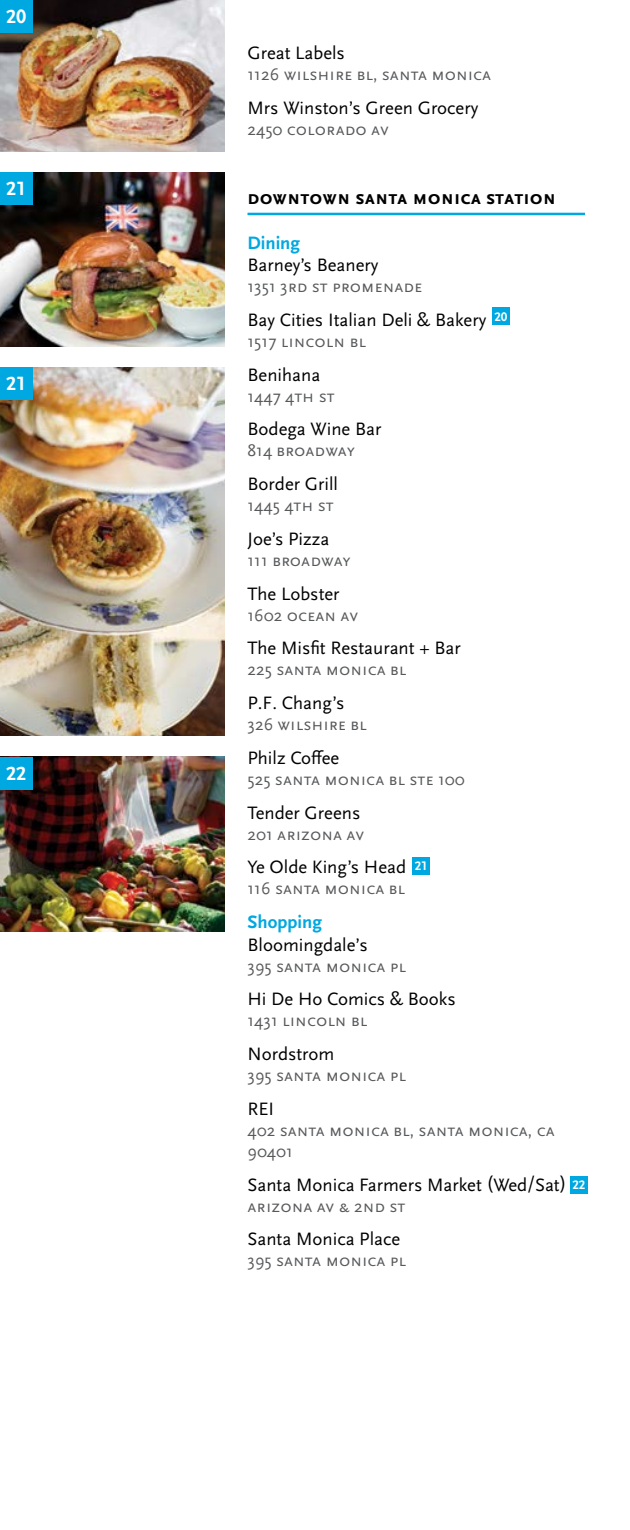
<style>
.page{position:relative;width:630px;height:1530px;background:#fff}
.page>*{position:absolute;margin:0;border:0;box-sizing:border-box;transform-origin:0 0}
.t1{font:700 20.25px "Scala Sans Caps";color:#fff}
.t2{font:700 20px "Scala Sans Caps";color:#000}
.t3{font:18.75px "Scala Sans";color:#000}
.t4{font:700 18.75px "Scala Sans";color:#00a8e1}
.t5{font:17.5px/21px "Scala Sans Caps";color:#58595b}
.t6{font:700 13px "Scala Sans Caps";color:#fff}
.s1{font-family:"Scala Sans Expert"}
</style>
<div class="page">
<hr style="left:248px;top:213px;width:337px;height:2px;background:#00a8e1">
<img style="left:0;top:0;width:225px;height:152px">
<img style="left:0;top:172px;width:225px;height:175px">
<img style="left:0;top:367px;width:225px;height:368px">
<img style="left:0;top:757px;width:225px;height:174px">
<div style="left:0;top:0;width:32px;height:32px;background:#00a8e1"></div>
<div style="left:0;top:172px;width:32px;height:33px;background:#00a8e1"></div>
<div style="left:0;top:367px;width:32px;height:33px;background:#00a8e1"></div>
<div style="left:0;top:757px;width:32px;height:32px;background:#00a8e1"></div>
<div style="left:492px;top:308px;width:18px;height:17px;background:#00a8e1"></div>
<div style="left:413px;top:858px;width:17px;height:17px;background:#00a8e1"></div>
<div style="left:570px;top:1176px;width:18px;height:18px;background:#00a8e1"></div>
<p class="t1" style="left:6px;top:5px;width:22px">20</p>
<p class="t1" style="left:6px;top:177px;width:22px">21</p>
<p class="t1" style="left:6px;top:372px;width:22px">21</p>
<p class="t1" style="left:6px;top:762px;width:22px">22</p>
<p class="t3" style="left:248px;top:43px;width:99px">Great Labels</p>
<p class="t5" style="left:248px;top:64px;width:245px">1126 wilshire bl, santa monica</p>
<p class="t3" style="left:248px;top:97px;width:232px">Mrs Winston’s Green Grocery</p>
<p class="t5" style="left:248px;top:119px;width:143px">2450 colorado av</p>
<p class="t2" style="left:248px;top:186px;width:310px">downtown santa monica station</p>
<p class="t4" style="left:248px;top:233px;width:54px">Dining</p>
<p class="t3" style="left:248px;top:255px;width:132px">Barney’s Beanery</p>
<p class="t5" style="left:248px;top:276px;width:177px">1351 3rd st promenade</p>
<p class="t3" style="left:248px;top:310px;width:240px">Bay Cities Italian Deli &amp; Bakery</p>
<p class="t5" style="left:248px;top:331px;width:120px">1517 lincoln bl</p>
<p class="t3" style="left:248px;top:364px;width:74px">Benihana</p>
<p class="t5" style="left:248px;top:386px;width:89px">1447 4th st</p>
<p class="t3" style="left:248px;top:419px;width:135px">Bodega Wine Bar</p>
<p class="t5" style="left:248px;top:441px;width:109px">814 broadway</p>
<p class="t3" style="left:248px;top:474px;width:92px">Border Grill</p>
<p class="t5" style="left:248px;top:495px;width:88px">1445 4th st</p>
<p class="t3" style="left:248px;top:529px;width:83px">Joe’s Pizza</p>
<p class="t5" style="left:248px;top:550px;width:105px">111 broadway</p>
<p class="t3" style="left:248px;top:583px;width:94px">The Lobster</p>
<p class="t5" style="left:248px;top:605px;width:112px">1602 ocean av</p>
<p class="t3" style="left:248px;top:638px;width:215px">The Misfit Restaurant + Bar</p>
<p class="t5" style="left:248px;top:660px;width:160px">225 santa monica bl</p>
<p class="t3" style="left:248px;top:693px;width:98px">P.F. Chang’s</p>
<p class="t5" style="left:248px;top:714px;width:121px">326 wilshire bl</p>
<p class="t3" style="left:248px;top:748px;width:93px">Philz Co<span class="s1">=</span>ee</p>
<p class="t5" style="left:248px;top:769px;width:219px">525 santa monica bl ste 100</p>
<p class="t3" style="left:248px;top:802px;width:114px">Tender Greens</p>
<p class="t5" style="left:248px;top:824px;width:118px">201 arizona av</p>
<p class="t3" style="left:248px;top:857px;width:160px">Ye Olde King’s Head</p>
<p class="t5" style="left:248px;top:879px;width:159px">116 santa monica bl</p>
<p class="t4" style="left:248px;top:912px;width:76px">Shopping</p>
<p class="t3" style="left:248px;top:934px;width:122px">Bloomingdale’s</p>
<p class="t5" style="left:248px;top:956px;width:160px">395 santa monica pl</p>
<p class="t3" style="left:248px;top:989px;width:210px">Hi De Ho Comics &amp; Books</p>
<p class="t5" style="left:248px;top:1011px;width:121px">1431 lincoln bl</p>
<p class="t3" style="left:248px;top:1044px;width:89px">Nordstrom</p>
<p class="t5" style="left:248px;top:1065px;width:160px">395 santa monica pl</p>
<p class="t3" style="left:248px;top:1099px;width:28px">REI</p>
<p class="t5" style="left:248px;top:1120px;width:309px">402 santa monica bl, santa monica, ca<br>90401</p>
<p class="t3" style="left:248px;top:1174px;width:321px">Santa Monica Farmers Market (Wed/Sat)</p>
<p class="t5" style="left:248px;top:1196px;width:159px">arizona av &amp; 2nd st</p>
<p class="t3" style="left:248px;top:1229px;width:154px">Santa Monica Place</p>
<p class="t5" style="left:248px;top:1251px;width:160px">395 santa monica pl</p>
<p class="t6" style="left:494px;top:309px;width:14px">20</p>
<p class="t6" style="left:415px;top:859px;width:14px">21</p>
<p class="t6" style="left:572px;top:1178px;width:15px">22</p>
</div>
